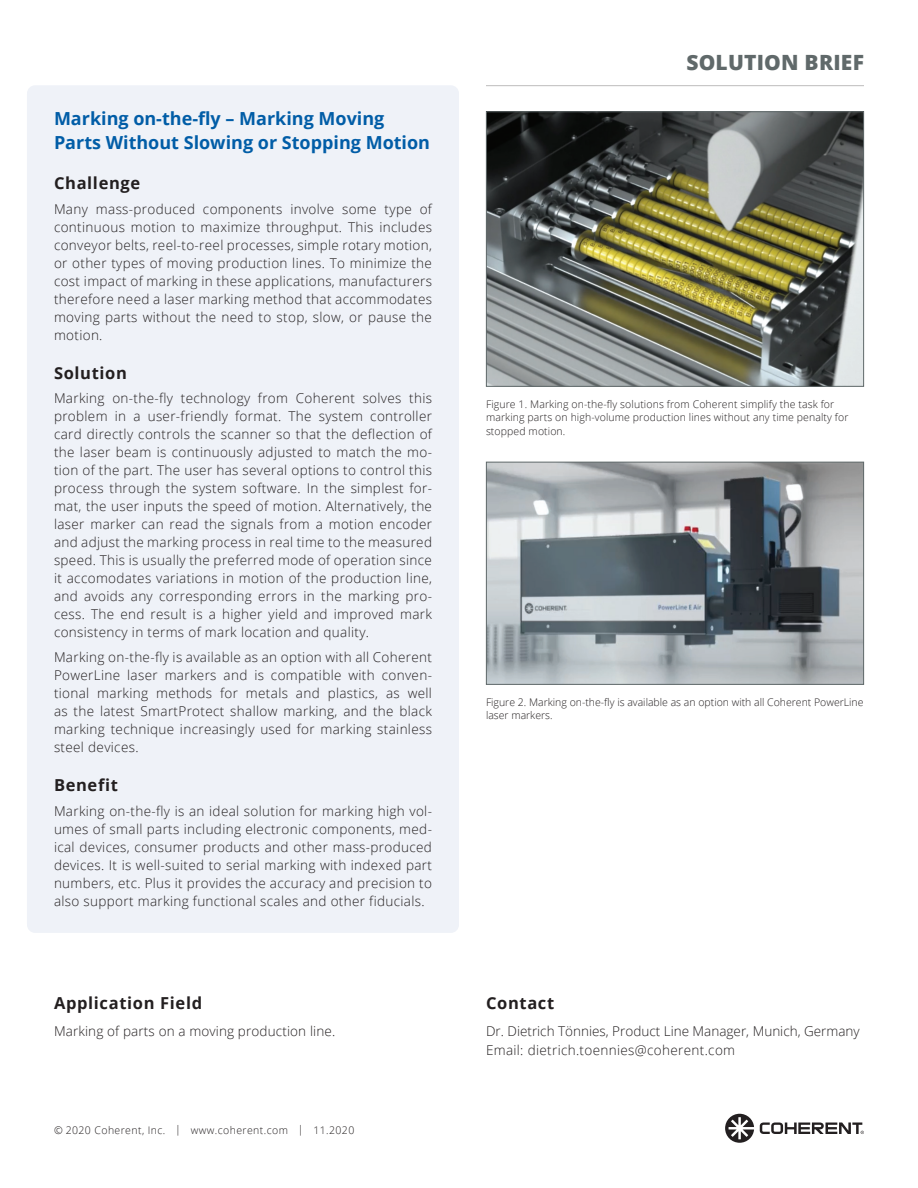
<style>
.page{position:relative;width:918px;height:1188px;background:#fff}
.page>*{position:absolute;margin:0;border:0;box-sizing:border-box;transform-origin:0 0}
.t1{font:800 21px "Open Sans";letter-spacing:.01em;color:#60696a}
.t2{font:700 18px/24px "Open Sans";color:#015da7}
.t3{font:700 16.5px "Open Sans";letter-spacing:.04em;color:#231f20}
.t4{font:300 13.5px/18px "Open Sans";letter-spacing:.025em;color:#231f20;text-align:justify}
.t5{font:300 13.5px/19.5px "Open Sans";color:#231f20}
.t6{font:300 10.5px/13.5px "Open Sans";letter-spacing:.01em;color:#231f20}
.t7{font:300 10.5px "Open Sans";letter-spacing:.04em;color:#231f20}
</style>
<div class="page">
<div style="left:27px;top:85px;width:432px;height:848px;background:#eff2f8;border-radius:8px"></div>
<img style="left:488px;top:113px;width:374px;height:272px">
<div style="left:486px;top:111px;width:378px;height:276px;border:1px solid #60696a"></div>
<img style="left:488px;top:464px;width:374px;height:219px">
<div style="left:486px;top:462px;width:378px;height:223px;border:1px solid #60696a"></div>
<svg style="left:760px;top:1123px;width:104px;height:11px"></svg>
<svg style="left:725px;top:1114px;width:29px;height:29px"></svg>
<hr style="left:486px;top:85px;width:378px;height:1px;background:#231f20">
<h2 class="t2" style="left:54px;top:106px;width:378px">Marking on-the-fly – Marking Moving<br>Parts Without Slowing or Stopping Motion</h2>
<p class="t3" style="left:54px;top:171px;width:88px">Challenge</p>
<p class="t4" style="left:54px;top:199px;width:380px">Many mass-produced components involve some type of continuous motion to maximize throughput. This includes conveyor belts, reel-to-reel processes, simple rotary motion, or other types of moving production lines. To minimize the cost impact of marking in these applications, manufacturers therefore need a laser marking method that accommodates moving parts without the need to stop, slow, or pause the motion.</p>
<p class="t3" style="left:54px;top:361px;width:75px">Solution</p>
<p class="t4" style="left:54px;top:389px;width:380px">Marking on-the-fly technology from Coherent solves this problem in a user-friendly format. The system controller card directly controls the scanner so that the deflection of the laser beam is continuously adjusted to match the mo&shy;tion of the part. The user has several options to control this process through the system software. In the simplest for&shy;mat, the user inputs the speed of motion. Alternatively, the laser marker can read the signals from a motion encoder and adjust the marking process in real time to the measured speed. This is usually the preferred mode of operation since it accomodates variations in motion of the production line, and avoids any corresponding errors in the marking pro&shy;cess. The end result is a higher yield and improved mark consistency in terms of mark location and quality.</p>
<p class="t4" style="left:54px;top:648px;width:380px">Marking on-the-fly is available as an option with all Coherent PowerLine laser markers and is compatible with conven&shy;tional marking methods for metals and plastics, as well as the latest SmartProtect shallow marking, and the black marking technique increasingly used for marking stainless steel devices.</p>
<p class="t3" style="left:54px;top:774px;width:65px">Benefit</p>
<p class="t4" style="left:54px;top:802px;width:380px">Marking on-the-fly is an ideal solution for marking high vol&shy;umes of small parts including electronic components, med&shy;ical devices, consumer products and other mass-produced devices. It is well-suited to serial marking with indexed part numbers, etc. Plus it provides the accuracy and precision to also support marking functional scales and other fiducials.</p>
<p class="t3" style="left:54px;top:992px;width:150px">Application Field</p>
<p class="t4" style="left:54px;top:1021px;width:283px">Marking of parts on a moving production line.</p>
<p class="t7" style="left:54px;top:1123px;width:302px">© 2020 Coherent, Inc. | www.coherent.com | 11.2020</p>
<h1 class="t1" style="left:686px;top:46px;width:179px">SOLUTION BRIEF</h1>
<p class="t6" style="left:486px;top:397px;width:364px">Figure 1. Marking on-the-fly solutions from Coherent simplify the task for marking parts on high-volume production lines without any time penalty for stopped motion.</p>
<p class="t6" style="left:486px;top:695px;width:379px">Figure 2. Marking on-the-fly is available as an option with all Coherent PowerLine laser markers.</p>
<p class="t3" style="left:486px;top:992px;width:70px">Contact</p>
<p class="t5" style="left:486px;top:1021px;width:375px">Dr. Dietrich Tönnies, Product Line Manager, Munich, Germany<br>Email: dietrich.toennies@coherent.com</p>
</div>
